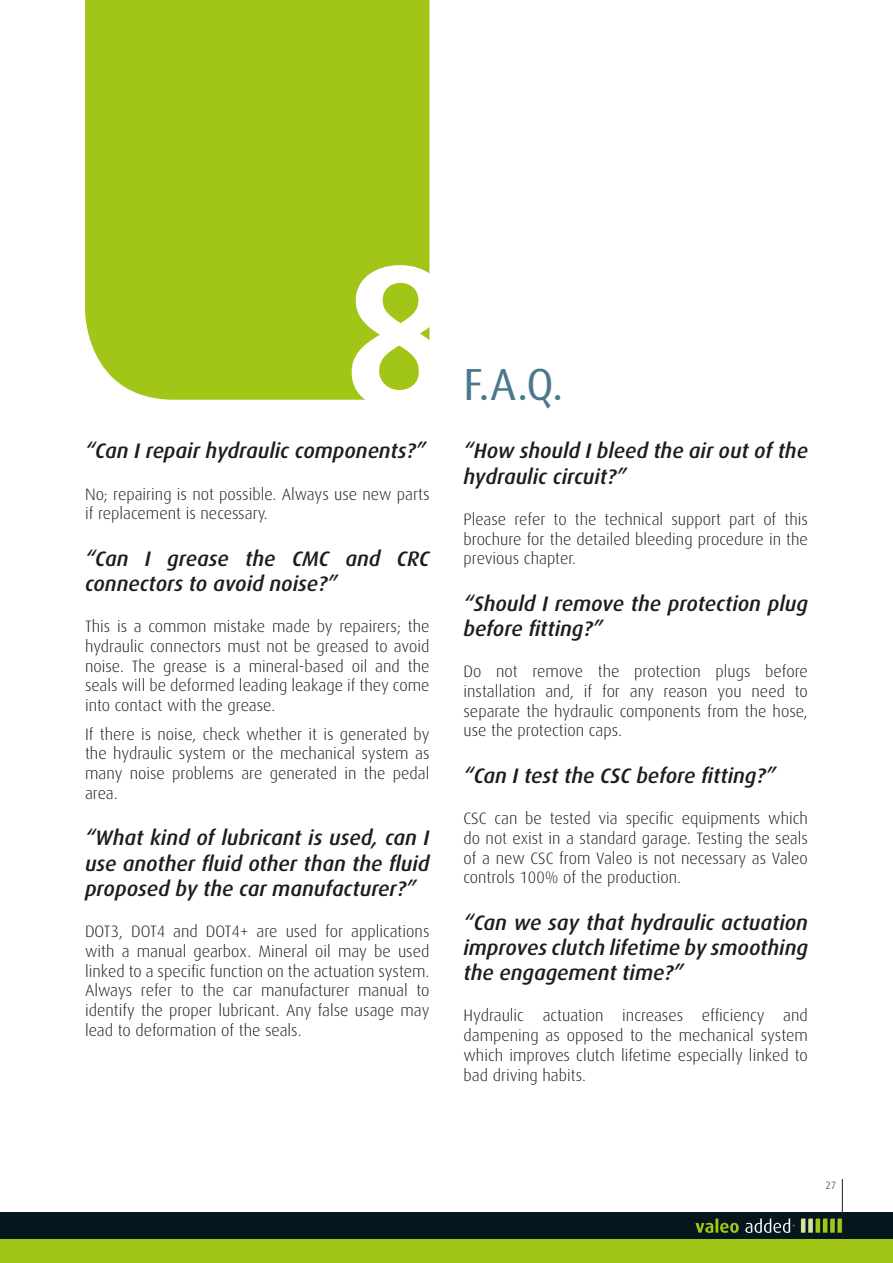
<style>
.page{position:relative;width:893px;height:1263px;background:#fff}
.page>*{position:absolute;margin:0;border:0;box-sizing:border-box;transform-origin:0 0}
.t1{font:700 204px "Dax";color:#fff}
.TITRE_Section{font:45px "Dax";color:#4b788c}
.TITRE_FAQ{font:italic 500 21px/25.2px "Dax";color:#1d1d1b}
.COURANT_11pt{font:300 16.5px/19.8px "Dax";color:#1d1d1b;text-align:justify}
.t2{font:300 10.5px "Dax";color:#1d1d1b}
</style>
<div class="page">
<div style="left:0;top:1219px;width:893px;height:44px;background:#a2c617"></div>
<div style="left:0;top:1212px;width:893px;height:27px;background:#05171d"></div>
<svg style="left:695px;top:1223px;width:18px;height:10px"></svg>
<hr style="left:715px;top:1218px;width:3px;height:15px;background:#a2c617">
<svg style="left:720px;top:1223px;width:19px;height:10px"></svg>
<svg style="left:745px;top:1218px;width:50px;height:15px"></svg>
<svg style="left:801px;top:1218px;width:41px;height:15px"></svg>
<hr style="left:842px;top:1179px;width:1px;height:59px;background:#1d1d1b">
<div style="left:85px;top:0;width:344px;height:400px;background:#a2c617"></div>
<p class="t1" style="left:342px;top:222px;width:117px">8</p>
<p class="TITRE_FAQ" style="left:85px;top:439px;width:342px">“Can I repair hydraulic components?”</p>
<p class="COURANT_11pt" style="left:85px;top:484px;width:346px">No; repairing is not possible. Always use new parts if replacement is necessary.</p>
<p class="TITRE_FAQ" style="left:85px;top:546px;width:346px">“Can I grease the CMC and CRC connectors to avoid noise?”</p>
<p class="COURANT_11pt" style="left:85px;top:617px;width:346px">This is a common mistake made by repairers; the hydraulic connectors must not be greased to avoid noise. The grease is a mineral-based oil and the seals will be deformed leading leakage if they come into contact with the grease.</p>
<p class="COURANT_11pt" style="left:85px;top:724px;width:346px">If there is noise, check whether it is generated by the hydraulic system or the mechanical system as many noise problems are generated in the pedal area.</p>
<p class="TITRE_FAQ" style="left:85px;top:826px;width:346px;text-align:justify">“What kind of lubricant is used, can I use another fluid other than the fluid proposed by the car manufacturer?”</p>
<p class="COURANT_11pt" style="left:85px;top:921px;width:346px">DOT3, DOT4 and DOT4+ are used for applications with a manual gearbox. Mineral oil may be used linked to a specific function on the actuation system.<br>Always refer to the car manufacturer manual to identify the proper lubricant. Any false usage may lead to deformation of the seals.</p>
<p class="TITRE_Section" style="left:463px;top:359px;width:102px">F.A.Q.</p>
<p class="TITRE_FAQ" style="left:463px;top:439px;width:346px">“How should I bleed the air out of the hydraulic circuit?”</p>
<p class="COURANT_11pt" style="left:463px;top:509px;width:346px">Please refer to the technical support part of this brochure for the detailed bleeding procedure in the previous chapter.</p>
<p class="TITRE_FAQ" style="left:463px;top:591px;width:346px">“Should I remove the protection plug before fitting?”</p>
<p class="COURANT_11pt" style="left:463px;top:662px;width:346px">Do not remove the protection plugs before installation and, if for any reason you need to separate the hydraulic components from the hose, use the protection caps.</p>
<p class="TITRE_FAQ" style="left:463px;top:763px;width:314px">“Can I test the CSC before fitting?”</p>
<p class="COURANT_11pt" style="left:463px;top:808px;width:346px">CSC can be tested via specific equipments which do not exist in a standard garage. Testing the seals of a new CSC from Valeo is not necessary as Valeo controls 100% of the production.</p>
<p class="TITRE_FAQ" style="left:463px;top:910px;width:346px;text-align:justify">“Can we say that hydraulic actuation improves clutch lifetime by smoothing the engagement time?”</p>
<p class="COURANT_11pt" style="left:463px;top:1006px;width:346px">Hydraulic actuation increases efficiency and dampening as opposed to the mechanical system which improves clutch lifetime especially linked to bad driving habits.</p>
<p class="t2" style="left:825px;top:1179px;width:12px">27</p>
</div>
